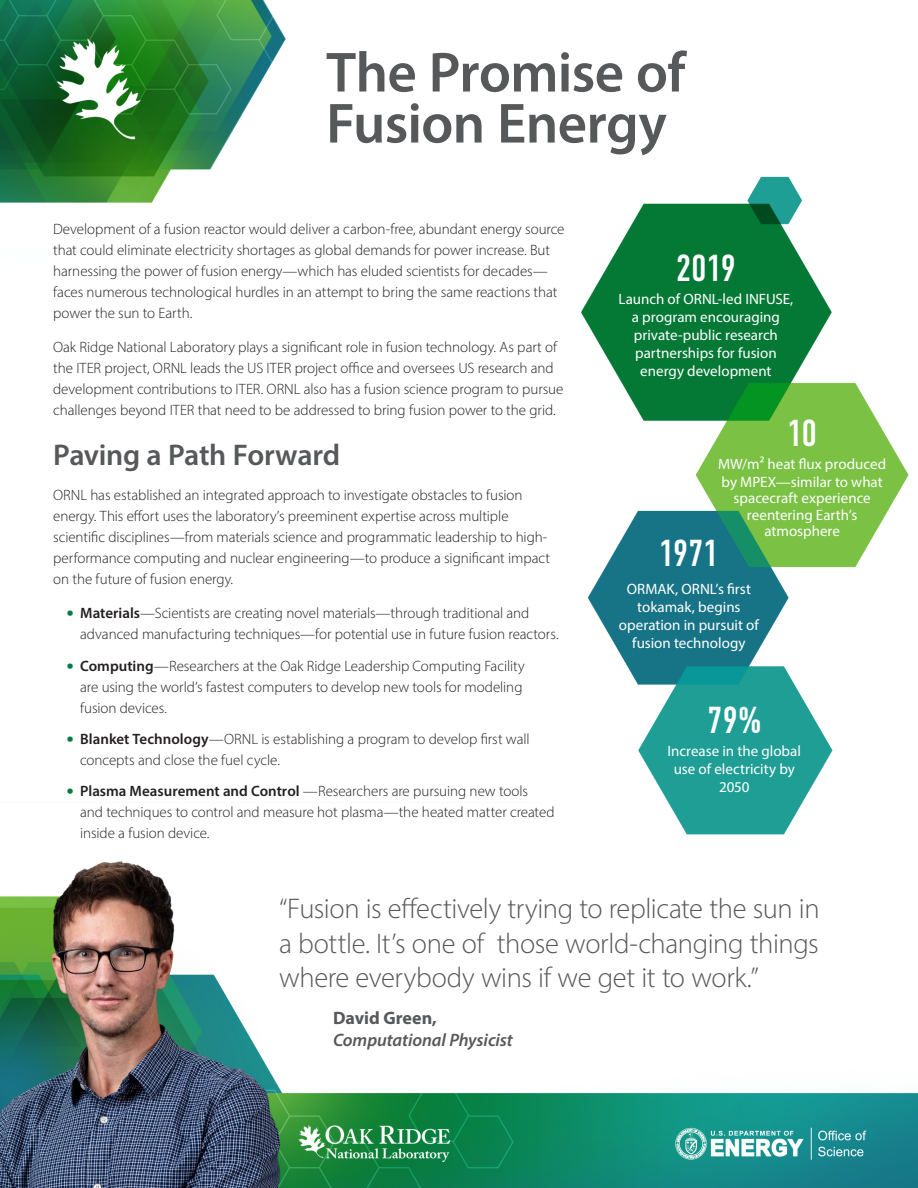
<style>
.page{position:relative;width:918px;height:1188px;background:#fff}
.page>*{position:absolute;margin:0;border:0;box-sizing:border-box;transform-origin:0 0}
.t1{font:600 57px/51px "Myriad Pro";letter-spacing:-.015em;color:#57585a}
.t2{font:37.5px "DIN Condensed";letter-spacing:-.015em;color:#fff}
.t3{font:600 30px "Myriad Pro";letter-spacing:-.01em;color:#57585a}
.t4{font:300 28.5px/34.5px "Myriad Pro";letter-spacing:-.015em;color:#57585a;text-align:justify}
.t5{font:italic 600 18px "Myriad Pro";letter-spacing:-.005em;color:#57585a}
.t6{font:700 18px "Myriad Pro";color:#57585a}
.t7{font:300 15px/21px "Myriad Pro";letter-spacing:-.005em;color:#231f20}
.t8{font:15px/18px "Myriad Pro";color:#fff;text-align:center}
.s1{font-size:30px;color:#007c41}
.s2{font-weight:600}
</style>
<div class="page">
<img style="left:0;top:0;width:918px;height:1188px">
<h1 class="t1" style="left:326px;top:45px;width:361px">The Promise of<br>Fusion Energy</h1>
<p class="t7" style="left:53px;top:218px;width:513px">Development of a fusion reactor would deliver a carbon-free, abundant energy source that could eliminate electricity shortages as global demands for power increase. But harnessing the power of fusion energy—which has eluded scientists for decades— faces numerous technological hurdles in an attempt to bring the same reactions that power the sun to Earth.</p>
<p class="t7" style="left:53px;top:337px;width:512px">Oak Ridge National Laboratory plays a significant role in fusion technology. As part of the ITER project, ORNL leads the US ITER project office and oversees US research and development contributions to ITER. ORNL also has a fusion science program to pursue challenges beyond ITER that need to be addressed to bring fusion power to the grid.</p>
<h3 class="t3" style="left:53px;top:436px;width:289px">Paving a Path Forward</h3>
<p class="t7" style="left:53px;top:484px;width:499px">ORNL has established an integrated approach to investigate obstacles to fusion energy. This effort uses the laboratory’s preeminent expertise across multiple scientific disciplines—from materials science and programmatic leadership to high&shy;performance computing and nuclear engineering—to produce a significant impact on the future of fusion energy.</p>
<p class="t7" style="left:80px;top:603px;width:480px;text-indent:-14px"><span class="s1">•</span> <span class="s2">Materials</span>—Scientists are creating novel materials—through traditional and advanced manufacturing techniques—for potential use in future fusion reactors.</p>
<p class="t7" style="left:80px;top:655px;width:446px;text-indent:-14px"><span class="s1">•</span> <span class="s2">Computing</span>—Researchers at the Oak Ridge Leadership Computing Facility are using the world’s fastest computers to develop new tools for modeling fusion devices.</p>
<p class="t7" style="left:80px;top:728px;width:451px;text-indent:-14px"><span class="s1">•</span> <span class="s2">Blanket Technology</span>—ORNL is establishing a program to develop first wall concepts and close the fuel cycle.</p>
<p class="t7" style="left:80px;top:781px;width:476px;text-indent:-14px"><span class="s1">•</span> <span class="s2">Plasma Measurement and Control</span> —Researchers are pursuing new tools and techniques to control and measure hot plasma—the heated matter created inside a fusion device.</p>
<h2 class="t2" style="left:676px;top:247px;width:62px">2019</h2>
<p class="t8" style="left:618px;top:289px;width:176px">Launch of ORNL-led INFUSE, a program encouraging private-public research partnerships for fusion energy development</p>
<h2 class="t2" style="left:787px;top:412px;width:31px">10</h2>
<p class="t8" style="left:718px;top:454px;width:169px;text-align:left">MW/m2 heat flux produced by MPEX—similar to what</p>
<p class="t8" style="left:734px;top:490px;width:139px;line-height:16.5px">spacecraft experience reentering Earth’s atmosphere</p>
<h2 class="t2" style="left:659px;top:532px;width:62px">1971</h2>
<p class="t8" style="left:619px;top:580px;width:141px">ORMAK, ORNL’s first tokamak, begins operation in pursuit of fusion technology</p>
<h2 class="t2" style="left:707px;top:699px;width:56px">79%</h2>
<p class="t8" style="left:668px;top:742px;width:135px">Increase in the global use of electricity by<br>2050</p>
<h3 class="t4" style="left:279px;top:891px;width:542px">“Fusion is effectively trying to replicate the sun in a bottle. It’s one of those world-changing things where everybody wins if we get it to work.”</h3>
<p class="t6" style="left:333px;top:1006px;width:105px">David Green,</p>
<p class="t5" style="left:333px;top:1028px;width:181px">Computational Physicist</p>
</div>
